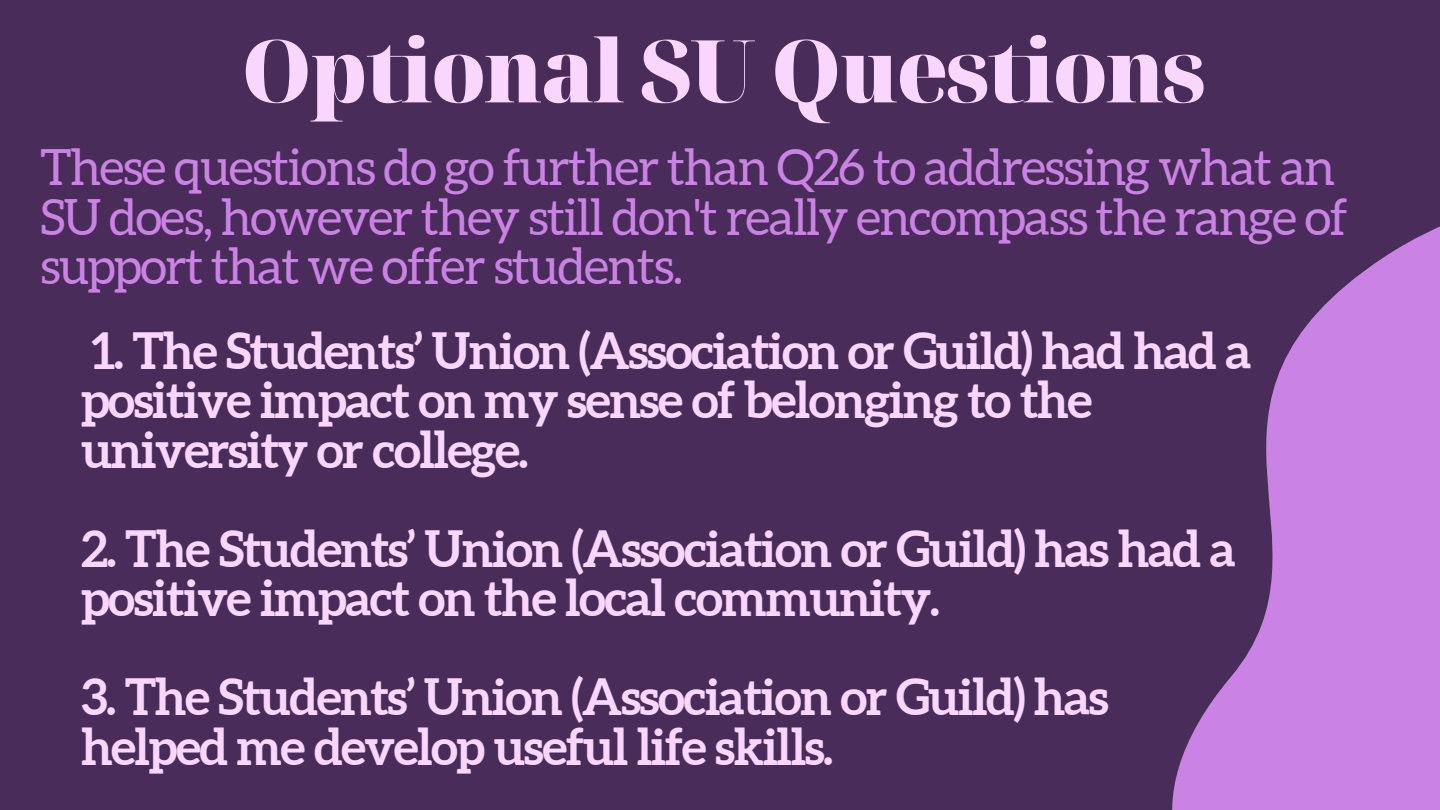
<style>
.page{position:relative;width:1440px;height:810px;background:#492c5a}
.page>*{position:absolute;margin:0;border:0;box-sizing:border-box;transform-origin:0 0}
.t1{font:900 86.8px "Noto Serif Display";letter-spacing:-.03em;color:#f8d6fe}
.t2{font:700 50px/49.5px "Aleo";letter-spacing:-.03em;color:#f8d6fe}
.t3{font:50px/49.5px "Aleo";letter-spacing:-.03em;color:#cb82e5}
</style>
<div class="page">
<svg style="left:1172px;top:226px;width:268px;height:584px;fill:#cb82e5"></svg>
<p class="t1" style="left:241px;top:10px;width:966px">Optional SU Questions</p>
<p class="t3" style="left:40px;top:143px;width:1310px">These questions do go further than Q26 to addressing what an<br>SU does, however they still don't really encompass the range of support that we offer students.</p>
<p class="t2" style="left:81px;top:325px;width:1172px">1. The Students’ Union (Association or Guild) had had a positive impact on my sense of belonging to the university or college.</p>
<p class="t2" style="left:81px;top:523px;width:1156px">2. The Students’ Union (Association or Guild) has had a positive impact on the local community.</p>
<p class="t2" style="left:81px;top:672px;width:1029px">3. The Students’ Union (Association or Guild) has helped me develop useful life skills.</p>
</div>
